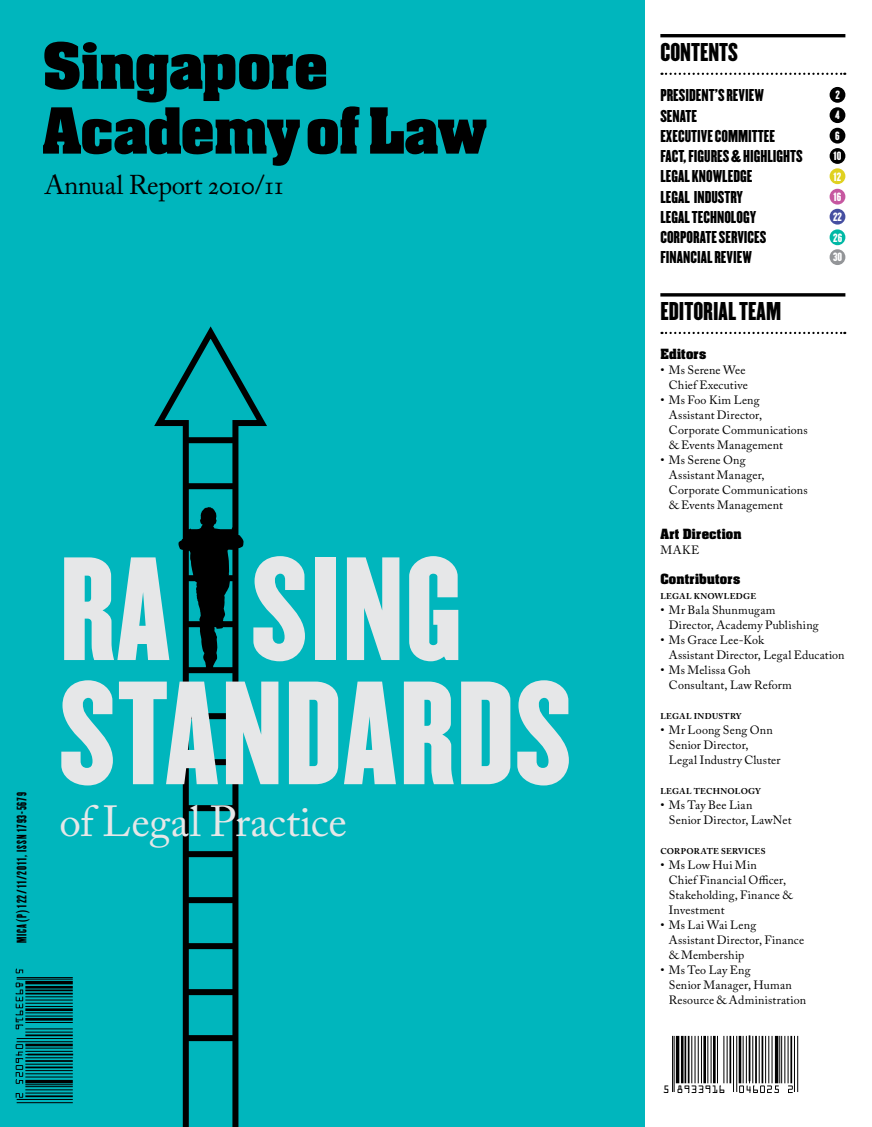
<style>
.page{position:relative;width:872px;height:1127px;background:#fff}
.page>*{position:absolute;margin:0;border:0;box-sizing:border-box;transform-origin:0 0}
.t1{font:128.25px/124.2px "Champion HTF Lightweight";letter-spacing:.01em;color:#e6e7e8}
.t2{font:700 54px/64.8px "Aachen Std";letter-spacing:-.005em;color:#000}
.t3{font:43.2px "Adobe Caslon Pro";letter-spacing:-.005em;color:#e6e7e8}
.t4{font:27px "Adobe Caslon Pro";letter-spacing:-.02em;color:#000}
.t5{font:22.5px "Champion HTF Lightweight";color:#000}
.t6{font:15px/20.2px "Champion HTF Lightweight";color:#000}
.t7{font:12px/15px "Adobe Caslon Pro";letter-spacing:.015em;color:#000}
.t8{font:12px "Champion HTF Featherweight";letter-spacing:.07em;color:#000}
.t9{font:700 12px "Aachen Std";letter-spacing:.015em;color:#000}
.t10{font:10.5px/20.2px "Champion HTF Lightweight";letter-spacing:-.005em;color:#fff}
.t11{font:700 8.4px "Adobe Caslon Pro";letter-spacing:.03em;color:#000}
</style>
<div class="page">
<hr style="left:660px;top:34px;width:185px;height:3px;background:#000">
<svg style="left:661px;top:73px;width:184px;height:2px"></svg>
<hr style="left:660px;top:293px;width:185px;height:3px;background:#000">
<svg style="left:661px;top:332px;width:184px;height:2px"></svg>
<div style="left:829px;top:87px;width:16px;height:16px;background:#000;border-radius:50%"></div>
<div style="left:829px;top:107px;width:16px;height:16px;background:#000;border-radius:50%"></div>
<div style="left:829px;top:128px;width:16px;height:16px;background:#000;border-radius:50%"></div>
<div style="left:829px;top:148px;width:16px;height:16px;background:#000;border-radius:50%"></div>
<div style="left:829px;top:168px;width:16px;height:16px;background:#e0d120;border-radius:50%"></div>
<div style="left:829px;top:189px;width:16px;height:16px;background:#c657a0;border-radius:50%"></div>
<div style="left:829px;top:209px;width:16px;height:16px;background:#464fa1;border-radius:50%"></div>
<div style="left:829px;top:229px;width:16px;height:16px;background:#00b8a5;border-radius:50%"></div>
<div style="left:829px;top:249px;width:16px;height:16px;background:#939598;border-radius:50%"></div>
<svg style="left:644px;top:1025px;width:155px;height:83px"></svg>
<hr style="left:672px;top:1036px;width:1px;height:56px;background:#000">
<hr style="left:674px;top:1036px;width:1px;height:56px;background:#000">
<hr style="left:676px;top:1036px;width:3px;height:47px;background:#000">
<hr style="left:681px;top:1036px;width:2px;height:47px;background:#000">
<hr style="left:684px;top:1036px;width:2px;height:47px;background:#000">
<hr style="left:688px;top:1036px;width:1px;height:47px;background:#000">
<hr style="left:691px;top:1036px;width:1px;height:47px;background:#000">
<hr style="left:698px;top:1036px;width:1px;height:47px;background:#000">
<hr style="left:701px;top:1036px;width:1px;height:47px;background:#000">
<hr style="left:694px;top:1036px;width:1px;height:47px;background:#000">
<hr style="left:703px;top:1036px;width:3px;height:47px;background:#000">
<hr style="left:707px;top:1036px;width:1px;height:47px;background:#000">
<hr style="left:710px;top:1036px;width:1px;height:47px;background:#000">
<hr style="left:713px;top:1036px;width:2px;height:47px;background:#000">
<hr style="left:717px;top:1036px;width:1px;height:47px;background:#000">
<hr style="left:748px;top:1035px;width:2px;height:46px;background:#000">
<hr style="left:723px;top:1036px;width:1px;height:47px;background:#000">
<hr style="left:727px;top:1036px;width:1px;height:47px;background:#000">
<hr style="left:729px;top:1036px;width:2px;height:47px;background:#000">
<hr style="left:733px;top:1036px;width:1px;height:56px;background:#000">
<hr style="left:736px;top:1036px;width:1px;height:56px;background:#000">
<hr style="left:752px;top:1036px;width:1px;height:47px;background:#000">
<hr style="left:746px;top:1036px;width:1px;height:47px;background:#000">
<hr style="left:742px;top:1036px;width:1px;height:47px;background:#000">
<hr style="left:749px;top:1036px;width:1px;height:47px;background:#000">
<hr style="left:738px;top:1036px;width:3px;height:47px;background:#000">
<hr style="left:755px;top:1036px;width:2px;height:47px;background:#000">
<hr style="left:759px;top:1036px;width:1px;height:47px;background:#000">
<hr style="left:761px;top:1036px;width:2px;height:47px;background:#000">
<hr style="left:765px;top:1036px;width:1px;height:47px;background:#000">
<hr style="left:768px;top:1036px;width:1px;height:47px;background:#000">
<hr style="left:771px;top:1036px;width:1px;height:47px;background:#000">
<hr style="left:775px;top:1036px;width:3px;height:47px;background:#000">
<hr style="left:794px;top:1036px;width:1px;height:56px;background:#000">
<hr style="left:797px;top:1036px;width:1px;height:56px;background:#000">
<hr style="left:781px;top:1036px;width:1px;height:47px;background:#000">
<hr style="left:779px;top:1036px;width:1px;height:47px;background:#000">
<hr style="left:784px;top:1036px;width:1px;height:47px;background:#000">
<hr style="left:788px;top:1036px;width:1px;height:47px;background:#000">
<hr style="left:790px;top:1036px;width:2px;height:47px;background:#000">
<svg style="left:677px;top:1085px;width:47px;height:8px"></svg>
<svg style="left:739px;top:1085px;width:40px;height:8px"></svg>
<svg style="left:788px;top:1085px;width:4px;height:8px"></svg>
<svg style="left:663px;top:1085px;width:5px;height:8px"></svg>
<div style="left:0;top:0;width:644px;height:1127px;background:#00b6bd"></div>
<svg style="left:15px;top:969px;width:59px;height:135px"></svg>
<hr style="left:17px;top:977px;width:56px;height:1px;background:#000">
<hr style="left:17px;top:979px;width:56px;height:1px;background:#000">
<hr style="left:25px;top:981px;width:48px;height:3px;background:#000">
<hr style="left:25px;top:986px;width:48px;height:2px;background:#000">
<hr style="left:25px;top:989px;width:48px;height:2px;background:#000">
<hr style="left:25px;top:993px;width:48px;height:1px;background:#000">
<hr style="left:25px;top:996px;width:48px;height:1px;background:#000">
<hr style="left:25px;top:1003px;width:48px;height:1px;background:#000">
<hr style="left:25px;top:1006px;width:48px;height:1px;background:#000">
<hr style="left:25px;top:999px;width:48px;height:1px;background:#000">
<hr style="left:25px;top:1008px;width:48px;height:3px;background:#000">
<hr style="left:25px;top:1012px;width:48px;height:1px;background:#000">
<hr style="left:25px;top:1015px;width:48px;height:1px;background:#000">
<hr style="left:25px;top:1018px;width:48px;height:2px;background:#000">
<hr style="left:25px;top:1022px;width:48px;height:1px;background:#000">
<hr style="left:27px;top:1053px;width:46px;height:2px;background:#000">
<hr style="left:25px;top:1028px;width:48px;height:1px;background:#000">
<hr style="left:25px;top:1032px;width:48px;height:1px;background:#000">
<hr style="left:25px;top:1034px;width:48px;height:2px;background:#000">
<hr style="left:17px;top:1038px;width:56px;height:1px;background:#000">
<hr style="left:17px;top:1041px;width:56px;height:1px;background:#000">
<hr style="left:25px;top:1057px;width:48px;height:1px;background:#000">
<hr style="left:25px;top:1051px;width:48px;height:1px;background:#000">
<hr style="left:25px;top:1047px;width:48px;height:1px;background:#000">
<hr style="left:25px;top:1054px;width:48px;height:1px;background:#000">
<hr style="left:25px;top:1043px;width:48px;height:3px;background:#000">
<hr style="left:25px;top:1060px;width:48px;height:2px;background:#000">
<hr style="left:25px;top:1064px;width:48px;height:1px;background:#000">
<hr style="left:25px;top:1066px;width:48px;height:2px;background:#000">
<hr style="left:25px;top:1070px;width:48px;height:1px;background:#000">
<hr style="left:25px;top:1073px;width:48px;height:1px;background:#000">
<hr style="left:25px;top:1076px;width:48px;height:1px;background:#000">
<hr style="left:25px;top:1080px;width:48px;height:3px;background:#000">
<hr style="left:17px;top:1099px;width:56px;height:1px;background:#000">
<hr style="left:17px;top:1102px;width:56px;height:1px;background:#000">
<hr style="left:25px;top:1086px;width:48px;height:1px;background:#000">
<hr style="left:25px;top:1084px;width:48px;height:1px;background:#000">
<hr style="left:25px;top:1089px;width:48px;height:1px;background:#000">
<hr style="left:25px;top:1093px;width:48px;height:1px;background:#000">
<hr style="left:25px;top:1095px;width:48px;height:2px;background:#000">
<svg style="left:16px;top:982px;width:7px;height:47px"></svg>
<svg style="left:16px;top:1044px;width:7px;height:40px"></svg>
<svg style="left:16px;top:1093px;width:7px;height:5px"></svg>
<svg style="left:16px;top:968px;width:7px;height:5px"></svg>
<svg style="left:154px;top:326px;width:113px;height:801px"></svg>
<h2 class="t2" style="left:43px;top:34px;width:446px">Singapore<br>Academy of Law</h2>
<h3 class="t4" style="left:45px;top:169px;width:240px">Annual Report 2010/11</h3>
<p class="t8" style="left:14px;top:943px;width:153px;rotate:-90deg">MICA (P) 122/11/2011, ISSN 1793-5679</p>
<h1 class="t1" style="left:60px;top:550px;width:514px">RA SING<br>STANDARDS</h1>
<h3 class="t3" style="left:60px;top:796px;width:289px">of Legal Practice</h3>
<h3 class="t5" style="left:660px;top:38px;width:79px">CONTENTS</h3>
<p class="t6" style="left:660px;top:86px;width:144px">PRESIDENT’S REVIEW<br>SENATE<br>EXECUTIVE COMMITTEE<br>FACT, FIGURES &amp; HIGHLIGHTS<br>LEGAL KNOWLEDGE<br>LEGAL INDUSTRY<br>LEGAL TECHNOLOGY<br>CORPORATE SERVICES<br>FINANCIAL REVIEW</p>
<h3 class="t5" style="left:660px;top:297px;width:122px">EDITORIAL TEAM</h3>
<p class="t9" style="left:660px;top:345px;width:47px">Editors</p>
<p class="t7" style="left:660px;top:362px;width:89px;text-align:right">• Ms Serene Wee<br>Chief Executive</p>
<p class="t7" style="left:669px;top:392px;width:140px;text-indent:-9px">• Ms Foo Kim Leng<br>Assistant Director,<br>Corporate Communications &amp; Events Management</p>
<p class="t7" style="left:669px;top:452px;width:140px;text-indent:-9px">• Ms Serene Ong<br>Assistant Manager,<br>Corporate Communications &amp; Events Management</p>
<p class="t9" style="left:660px;top:525px;width:83px">Art Direction</p>
<p class="t7" style="left:660px;top:542px;width:41px">MAKE</p>
<p class="t9" style="left:660px;top:570px;width:81px">Contributors</p>
<p class="t11" style="left:660px;top:591px;width:97px">LEGAL KNOWLEDGE</p>
<p class="t7" style="left:669px;top:602px;width:151px;text-indent:-9px">• Mr Bala Shunmugam<br>Director, Academy Publishing</p>
<p class="t7" style="left:669px;top:632px;width:177px;text-indent:-9px">• Ms Grace Lee-Kok<br>Assistant Director, Legal Education</p>
<p class="t7" style="left:669px;top:662px;width:125px;text-indent:-9px">• Ms Melissa Goh<br>Consultant, Law Reform</p>
<p class="t11" style="left:660px;top:711px;width:83px">LEGAL INDUSTRY</p>
<p class="t7" style="left:669px;top:722px;width:113px;text-indent:-9px">• Mr Loong Seng Onn<br>Senior Director,<br>Legal Industry Cluster</p>
<p class="t11" style="left:660px;top:786px;width:102px">LEGAL TECHNOLOGY</p>
<p class="t7" style="left:669px;top:797px;width:124px;text-indent:-9px">• Ms Tay Bee Lian<br>Senior Director, LawNet</p>
<p class="t11" style="left:660px;top:846px;width:107px">CORPORATE SERVICES</p>
<p class="t7" style="left:669px;top:857px;width:125px;text-indent:-8px">• Ms Low Hui Min<br>Chief Financial Officer,<br>Stakeholding, Finance &amp;<br>Investment</p>
<p class="t7" style="left:669px;top:917px;width:137px;text-indent:-9px">• Ms Lai Wai Leng<br>Assistant Director, Finance &amp; Membership</p>
<p class="t7" style="left:669px;top:962px;width:139px;text-indent:-9px">• Ms Teo Lay Eng<br>Senior Manager, Human<br>Resource &amp; Administration</p>
<p class="t10" style="left:833px;top:85px;width:11px">2<br>4<br>6<br>10<br>12<br>16<br>22<br>26<br>30</p>
</div>
